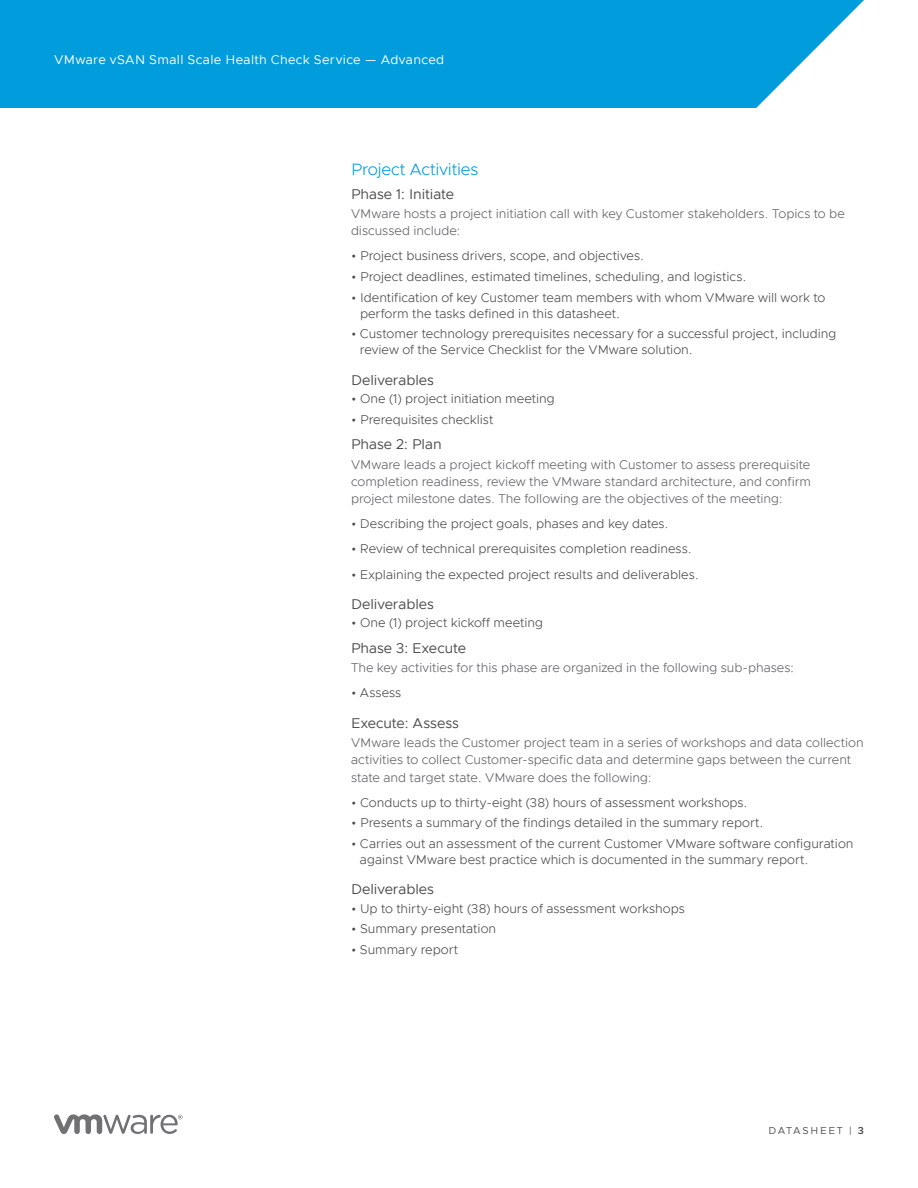
<style>
.page{position:relative;width:918px;height:1188px;background:#fff}
.page>*{position:absolute;margin:0;border:0;box-sizing:border-box;transform-origin:0 0}
._4a__SUBHEAD-1{font:300 16.5px "Metropolis";letter-spacing:-.01em;color:#009cdc}
._4a__SUBHEAD-2-85BLK{font:14.25px "Metropolis";color:#4b4c4d}
.t1{font:300 12.75px/16.2px "Metropolis";color:#4b4c4d}
._3a__BODY_TEXT{font:300 12.75px/17.2px "Metropolis";color:#636366}
.t2{font:12.75px "Metropolis";letter-spacing:.025em;color:#fff}
.t3{font:10.2px "Metropolis";letter-spacing:.165em;color:#4b4c4d}
.s1{font-weight:600}
</style>
<div class="page">
<svg style="left:54px;top:1114px;width:129px;height:20px"></svg>
<div style="left:0;top:0;width:864px;height:108px;background:#009cdc"></div>
<p class="t2" style="left:54px;top:52px;width:392px">VMware vSAN Small Scale Health Check Service — Advanced</p>
<p class="_4a__SUBHEAD-1" style="left:351px;top:159px;width:129px">Project Activities</p>
<p class="_4a__SUBHEAD-2-85BLK" style="left:351px;top:185px;width:105px">Phase 1: Initiate</p>
<p class="_3a__BODY_TEXT" style="left:351px;top:205px;width:495px">VMware hosts a project initiation call with key Customer stakeholders. Topics to be discussed include:</p>
<p class="t1" style="left:351px;top:248px;width:295px">• Project business drivers, scope, and objectives.</p>
<p class="t1" style="left:351px;top:268px;width:397px">• Project deadlines, estimated timelines, scheduling, and logistics.</p>
<p class="t1" style="left:360px;top:289px;width:467px;text-indent:-9px">• Identification of key Customer team members with whom VMware will work to perform the tasks defined in this datasheet.</p>
<p class="t1" style="left:360px;top:326px;width:478px;text-indent:-9px">• Customer technology prerequisites necessary for a successful project, including review of the Service Checklist for the VMware solution.</p>
<p class="_4a__SUBHEAD-2-85BLK" style="left:351px;top:371px;width:85px">Deliverables</p>
<p class="t1" style="left:351px;top:390px;width:205px">• One (1) project initiation meeting</p>
<p class="t1" style="left:351px;top:411px;width:144px">• Prerequisites checklist</p>
<p class="_4a__SUBHEAD-2-85BLK" style="left:351px;top:436px;width:92px">Phase 2: Plan</p>
<p class="_3a__BODY_TEXT" style="left:351px;top:456px;width:461px;text-align:justify">VMware leads a project kickoff meeting with Customer to assess prerequisite completion readiness, review the VMware standard architecture, and confirm project milestone dates. The following are the objectives of the meeting:</p>
<p class="t1" style="left:351px;top:516px;width:319px">• Describing the project goals, phases and key dates.</p>
<p class="t1" style="left:351px;top:541px;width:342px">• Review of technical prerequisites completion readiness.</p>
<p class="t1" style="left:351px;top:566px;width:349px">• Explaining the expected project results and deliverables.</p>
<p class="_4a__SUBHEAD-2-85BLK" style="left:351px;top:595px;width:85px">Deliverables</p>
<p class="t1" style="left:351px;top:615px;width:194px">• One (1) project kickoff meeting</p>
<p class="_4a__SUBHEAD-2-85BLK" style="left:351px;top:639px;width:117px">Phase 3: Execute</p>
<p class="_3a__BODY_TEXT" style="left:351px;top:659px;width:445px">The key activities for this phase are organized in the following sub-phases:</p>
<p class="t1" style="left:351px;top:685px;width:52px">• Assess</p>
<p class="_4a__SUBHEAD-2-85BLK" style="left:351px;top:714px;width:110px">Execute: Assess</p>
<p class="_3a__BODY_TEXT" style="left:351px;top:734px;width:514px">VMware leads the Customer project team in a series of workshops and data collection activities to collect Customer-specific data and determine gaps between the current state and target state. VMware does the following:</p>
<p class="t1" style="left:351px;top:794px;width:398px">• Conducts up to thirty-eight (38) hours of assessment workshops.</p>
<p class="t1" style="left:351px;top:815px;width:414px">• Presents a summary of the findings detailed in the summary report.</p>
<p class="t1" style="left:360px;top:835px;width:495px;text-indent:-9px">• Carries out an assessment of the current Customer VMware software configuration against VMware best practice which is documented in the summary report.</p>
<p class="_4a__SUBHEAD-2-85BLK" style="left:351px;top:881px;width:85px">Deliverables</p>
<p class="t1" style="left:351px;top:900px;width:335px">• Up to thirty-eight (38) hours of assessment workshops</p>
<p class="t1" style="left:351px;top:921px;width:147px">• Summary presentation</p>
<p class="t1" style="left:351px;top:941px;width:109px">• Summary report</p>
<p class="t3" style="left:768px;top:1124px;width:97px">DATASHEET | <span class="s1">3</span></p>
</div>
